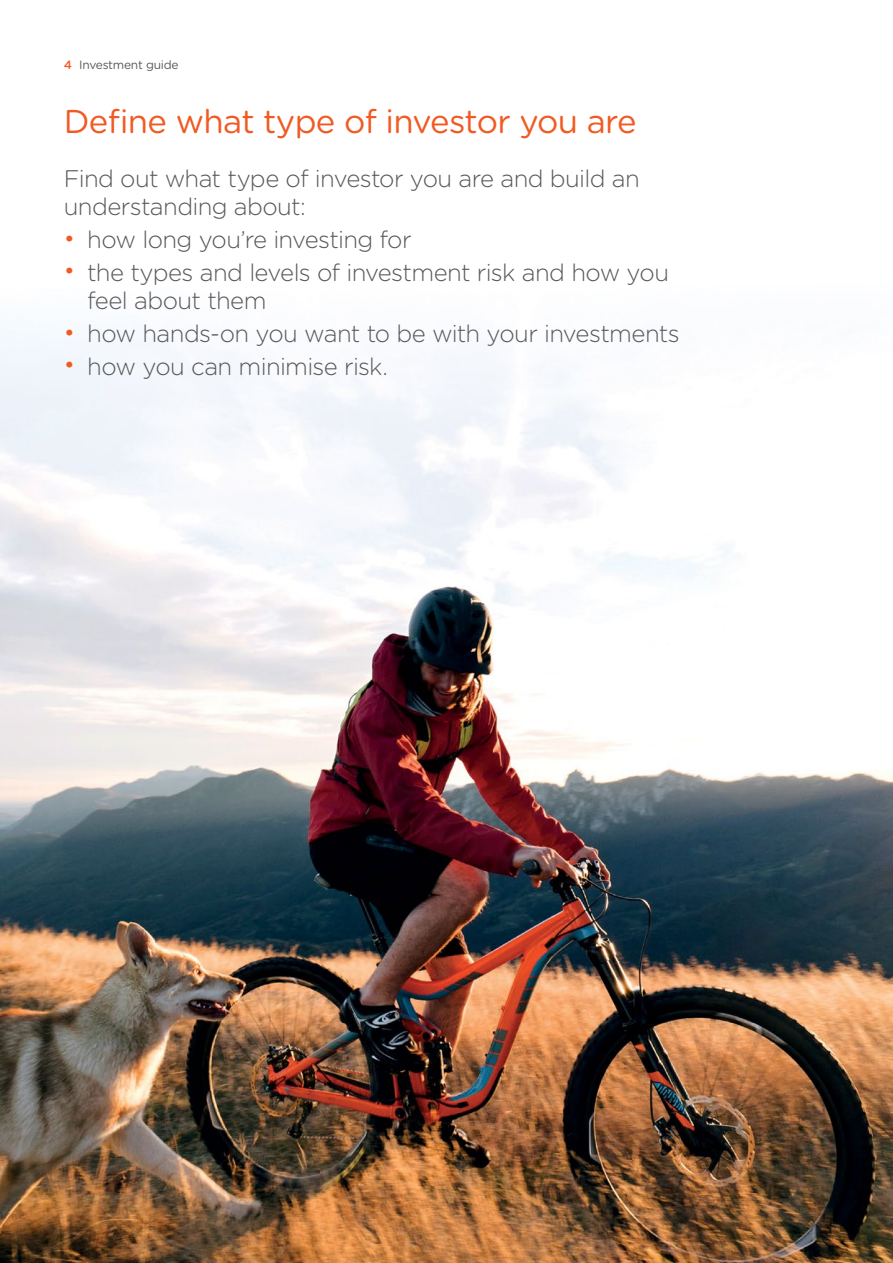
<style>
.page{position:relative;width:893px;height:1263px;background:#fff}
.page>*{position:absolute;margin:0;border:0;box-sizing:border-box;transform-origin:0 0}
.t1{font:33px "Gotham Rounded";letter-spacing:-.02em;color:#f15a22}
.t2{font:300 24px/28.5px "Gotham Rounded";letter-spacing:-.025em;color:#58595b}
.t3{font:12px "Gotham Rounded";letter-spacing:-.02em;color:#58595b}
.s1{font-weight:500;color:#f15a22}
.s2{color:#f15a22}
</style>
<div class="page">
<img style="left:0;top:330px;width:893px;height:933px">
<p class="t3" style="left:64px;top:57px;width:116px"><span class="s1">4</span> Investment guide</p>
<h1 class="t1" style="left:64px;top:98px;width:574px">Define what type of investor you are</h1>
<p class="t2" style="left:64px;top:163px;width:577px">Find out what type of investor you are and build an understanding about:</p>
<p class="t2" style="left:64px;top:224px;width:349px"><span class="s2">•</span> how long you’re investing for</p>
<p class="t2" style="left:87px;top:257px;width:583px;text-indent:-23px"><span class="s2">•</span> the types and levels of investment risk and how you feel about them</p>
<p class="t2" style="left:64px;top:318px;width:618px"><span class="s2">•</span> how hands-on you want to be with your investments</p>
<p class="t2" style="left:64px;top:351px;width:326px"><span class="s2">•</span> how you can minimise risk.</p>
</div>
